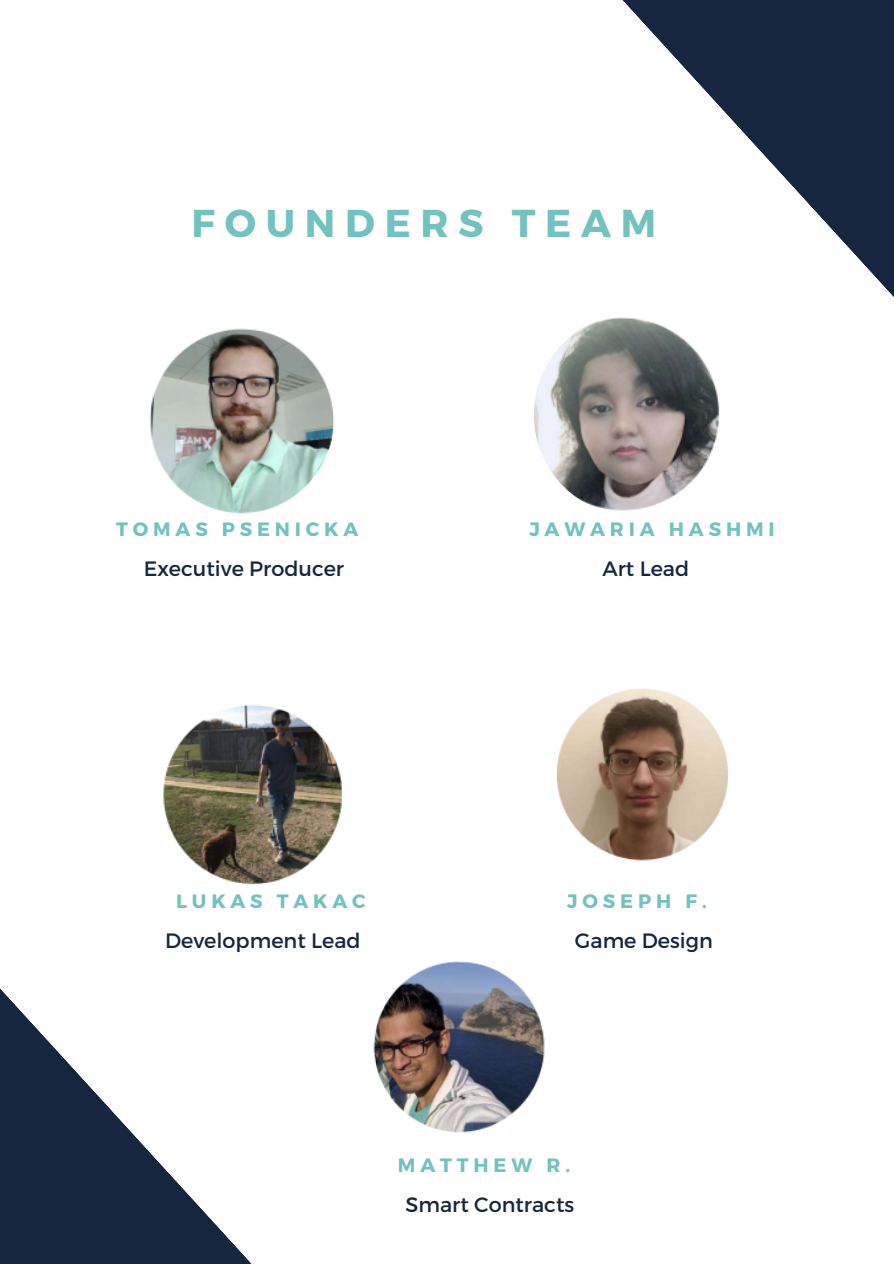
<style>
.page{position:relative;width:894px;height:1264px;background:#fff}
.page>*{position:absolute;margin:0;border:0;box-sizing:border-box;transform-origin:0 0}
.t1{font:700 38.85px "Montserrat";letter-spacing:.25em;color:#71c2c0}
.t2{font:20.7px "Montserrat";color:#15263e}
.t3{font:700 19.35px "Montserrat";letter-spacing:.25em;color:#71c2c0}
</style>
<div class="page">
<img style="left:533px;top:313px;width:204px;height:203px;border-radius:50%">
<img style="left:132px;top:313px;width:203px;height:203px;border-radius:50%">
<img style="left:157px;top:685px;width:203px;height:203px;border-radius:50%">
<svg style="left:0;top:988px;width:251px;height:275px"></svg>
<svg style="left:578px;top:0;width:315px;height:343px"></svg>
<img style="left:533px;top:661px;width:204px;height:203px;border-radius:50%">
<img style="left:360px;top:932px;width:203px;height:203px;border-radius:50%">
<p class="t1" style="left:191px;top:198px;width:466px">FOUNDERS TEAM</p>
<p class="t3" style="left:116px;top:516px;width:243px">TOMAS PSENICKA</p>
<p class="t2" style="left:144px;top:555px;width:202px">Executive Producer</p>
<p class="t3" style="left:529px;top:516px;width:247px">JAWARIA HASHMI</p>
<p class="t2" style="left:602px;top:555px;width:88px">Art Lead</p>
<p class="t3" style="left:176px;top:888px;width:191px">LUKAS TAKAC</p>
<p class="t2" style="left:165px;top:927px;width:197px">Development Lead</p>
<p class="t3" style="left:567px;top:888px;width:141px">JOSEPH F.</p>
<p class="t2" style="left:574px;top:927px;width:139px">Game Design</p>
<p class="t3" style="left:398px;top:1152px;width:174px">MATTHEW R.</p>
<p class="t2" style="left:405px;top:1191px;width:170px">Smart Contracts</p>
</div>
